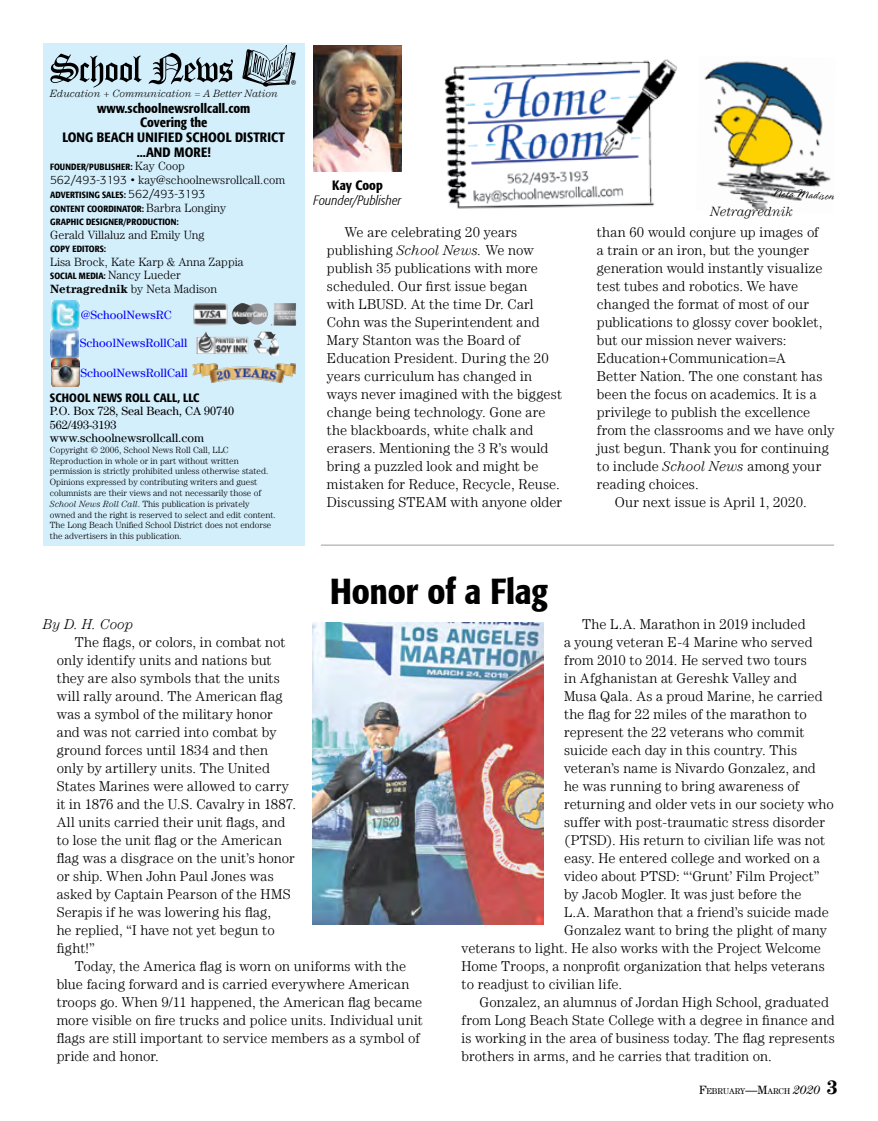
<style>
.page{position:relative;width:878px;height:1121px;background:#fff}
.page>*{position:absolute;margin:0;border:0;box-sizing:border-box;transform-origin:0 0}
.t1{font:500 condensed 36px "Formata";color:#000}
.t2{font:300 14.25px/18px "Century LT";letter-spacing:.01em;color:#000}
.t3{font:italic 300 14.25px "Century LT";color:#000}
.t4{font:500 condensed 13.5px/14.5px "Formata";color:#000;text-align:center}
.t5{font:italic 300 condensed 13.5px "Formata";letter-spacing:.005em;color:#000}
.t6{font:italic 300 13.5px "Century LT";letter-spacing:-.005em;color:#000}
.t7{font:300 12px "Century LT";color:#000}
.t8{font:12px/13.5px "Century LT";color:#000}
.t9{font:12px "Century LT";color:#00f}
.t10{font:500 condensed 12px "Formata";letter-spacing:.01em;color:#000}
.t11{font:300 12px "Spring";color:#000}
.t12{font:italic 300 10.5px "Century LT";color:#000}
.t13{font:10.05px "Myriad";color:#000}
.t14{font:300 9px/10.8px "Century LT";color:#000}
.t15{font:500 condensed 9px/13.5px "Formata";letter-spacing:.01em;color:#000}
.t16{font:8.4px "Century LT";color:#000}
.s1{font-family:"Century LT";font-weight:300;font-stretch:normal;font-size:12px}
.s2{font-family:"Formata"}
.s3{font-weight:300;font-stretch:normal;font-size:12px}
.s4{font-weight:700}
.s5{font-style:italic}
.s6{font-size:12px}
.s7{font-style:italic;font-size:12px}
.s8{font-weight:700;font-size:19.5px}
</style>
<div class="page">
<img style="left:444px;top:59px;width:233px;height:150px">
<img style="left:704px;top:61px;width:127px;height:150px">
<img style="left:313px;top:46px;width:88px;height:126px">
<div style="left:43px;top:43px;width:262px;height:503px;background:#d4effc"></div>
<img style="left:196px;top:331px;width:83px;height:24px">
<svg style="left:50px;top:54px;width:91px;height:34px"></svg>
<svg style="left:148px;top:53px;width:85px;height:31px"></svg>
<svg style="left:242px;top:46px;width:53px;height:41px"></svg>
<svg style="left:50px;top:329px;width:1px;height:28px"></svg>
<img style="left:51px;top:301px;width:29px;height:57px">
<svg style="left:52px;top:300px;width:28px;height:28px"></svg>
<svg style="left:51px;top:358px;width:29px;height:28px"></svg>
<img style="left:193px;top:302px;width:103px;height:24px">
<img style="left:313px;top:622px;width:230px;height:302px">
<img style="left:192px;top:363px;width:103px;height:21px">
<hr style="left:321px;top:544px;width:513px;height:2px;background:#bcbec0">
<p class="t13" style="left:291px;top:79px;width:7px">®</p>
<p class="t12" style="left:50px;top:87px;width:229px">Education + Communication = A Better Nation</p>
<p class="t4" style="left:62px;top:101px;width:224px">www.schoolnewsrollcall.com<br>Covering the<br>LONG BEACH UNIFIED SCHOOL DISTRICT ...AND MORE!</p>
<p class="t15" style="left:50px;top:160px;width:136px">FOUNDER/PUBLISHER: <span class="s1">Kay Coop</span></p>
<p class="t7" style="left:50px;top:172px;width:236px"><span class="s2">562/493-3193 •</span> kay@schoolnewsrollcall.com</p>
<p class="t15" style="left:50px;top:188px;width:177px">ADVERTISING SALES: <span class="s3">562/493-3193<br></span>CONTENT COORDINATOR: <span class="s1">Barbra Longiny<br></span>GRAPHIC DESIGNER/PRODUCTION:</p>
<p class="t7" style="left:50px;top:228px;width:156px">Gerald Villaluz and Emily Ung</p>
<p class="t15" style="left:50px;top:242px;width:57px">COPY EDITORS:</p>
<p class="t7" style="left:50px;top:255px;width:195px">Lisa Brock, Kate Karp &amp; Anna Zappia</p>
<p class="t15" style="left:50px;top:269px;width:132px">SOCIAL MEDIA: <span class="s1">Nancy Lueder</span></p>
<p class="t7" style="left:50px;top:282px;width:168px"><span class="s4">Netragrednik</span> by Neta Madison</p>
<p class="t9" style="left:81px;top:307px;width:92px">@SchoolNewsRC</p>
<p class="t9" style="left:80px;top:336px;width:109px">SchoolNewsRollCall</p>
<p class="t9" style="left:80px;top:365px;width:109px">SchoolNewsRollCall</p>
<p class="t10" style="left:50px;top:390px;width:151px">SCHOOL NEWS ROLL CALL, LLC</p>
<p class="t8" style="left:50px;top:404px;width:186px">P.O. Box 728, Seal Beach, CA 90740<br>562/493-3193 www.schoolnewsrollcall.com</p>
<p class="t14" style="left:50px;top:444px;width:227px">Copyright © 2006, School News Roll Call, LLC Reproduction in whole or in part without written permission is strictly prohibited unless otherwise stated.<br>Opinions expressed by contributing writers and guest columnists are their views and not necessarily those of <span class="s5">School News Roll Call</span>. This publication is privately owned and the right is reserved to select and edit content.<br>The Long Beach Unified School District does not endorse the advertisers in this publication.</p>
<p class="t4" style="left:332px;top:178px;width:52px">Kay Coop</p>
<p class="t5" style="left:313px;top:193px;width:89px">Founder/Publisher</p>
<p class="t11" style="left:772px;top:187px;width:64px;rotate:3deg">Neta Madison</p>
<p class="t6" style="left:710px;top:203px;width:84px">Netragrednik</p>
<p class="t2" style="left:327px;top:223px;width:237px;text-indent:18px">We are celebrating 20 years publishing <span class="s5">School News.</span> We now publish 35 publications with more scheduled. Our first issue began<br>with LBUSD. At the time Dr. Carl<br>Cohn was the Superintendent and<br>Mary Stanton was the Board of<br>Education President. During the 20 years curriculum has changed in ways never imagined with the biggest change being technology. Gone are the blackboards, white chalk and erasers. Mentioning the 3 R’s would bring a puzzled look and might be mistaken for Reduce, Recycle, Reuse.<br>Discussing STEAM with anyone older</p>
<p class="t2" style="left:597px;top:223px;width:223px">than 60 would conjure up images of</p>
<p class="t2" style="left:597px;top:241px;width:213px">a train or an iron, but the younger</p>
<p class="t2" style="left:597px;top:259px;width:227px">generation would instantly visualize</p>
<p class="t2" style="left:597px;top:277px;width:203px">test tubes and robotics. We have</p>
<p class="t2" style="left:597px;top:295px;width:214px">changed the format of most of our</p>
<p class="t2" style="left:597px;top:313px;width:227px">publications to glossy cover booklet,</p>
<p class="t2" style="left:597px;top:331px;width:191px">but our mission never waivers:</p>
<p class="t2" style="left:597px;top:349px;width:190px">Education+Communication=A</p>
<p class="t2" style="left:597px;top:367px;width:227px">Better Nation. The one constant has</p>
<p class="t2" style="left:597px;top:385px;width:221px">been the focus on academics. It is a</p>
<p class="t2" style="left:597px;top:403px;width:215px">privilege to publish the excellence</p>
<p class="t2" style="left:597px;top:421px;width:239px">from the classrooms and we have only</p>
<p class="t2" style="left:597px;top:439px;width:234px">just begun. Thank you for continuing</p>
<p class="t2" style="left:597px;top:457px;width:226px">to include <span class="s5">School News</span> among your</p>
<p class="t2" style="left:597px;top:475px;width:103px">reading choices.</p>
<p class="t2" style="left:615px;top:493px;width:193px">Our next issue is April 1, 2020.</p>
<h1 class="t1" style="left:330px;top:569px;width:219px">Honor of a Flag</h1>
<p class="t3" style="left:43px;top:615px;width:92px">By D. H. Coop</p>
<p class="t2" style="left:57px;top:632px;width:241px;text-indent:18px">The flags, or colors, in combat not only identify units and nations but they are also symbols that the units will rally around. The American flag was a symbol of the military honor and was not carried into combat by ground forces until 1834 and then only by artillery units. The United States Marines were allowed to carry it in 1876 and the U.S. Cavalry in 1887.<br>All units carried their unit flags, and to lose the unit flag or the American flag was a disgrace on the unit’s honor or ship. When John Paul Jones was asked by Captain Pearson of the HMS Serapis if he was lowering his flag,<br>he replied, “I have not yet begun to fight!”</p>
<p class="t2" style="left:57px;top:956px;width:367px;text-indent:18px">Today, the America flag is worn on uniforms with the blue facing forward and is carried everywhere American troops go. When 9/11 happened, the American flag became more visible on fire trucks and police units. Individual unit flags are still important to service members as a symbol of pride and honor.</p>
<p class="t2" style="left:582px;top:614px;width:225px">The L.A. Marathon in 2019 included</p>
<p class="t2" style="left:564px;top:632px;width:250px">a young veteran E-4 Marine who served</p>
<p class="t2" style="left:564px;top:650px;width:244px">from 2010 to 2014. He served two tours</p>
<p class="t2" style="left:564px;top:668px;width:234px">in Afghanistan at Gereshk Valley and</p>
<p class="t2" style="left:564px;top:686px;width:260px">Musa Qala. As a proud Marine, he carried</p>
<p class="t2" style="left:564px;top:704px;width:244px">the flag for 22 miles of the marathon to</p>
<p class="t2" style="left:564px;top:722px;width:242px">represent the 22 veterans who commit</p>
<p class="t2" style="left:564px;top:740px;width:235px">suicide each day in this country. This</p>
<p class="t2" style="left:564px;top:758px;width:253px">veteran’s name is Nivardo Gonzalez, and</p>
<p class="t2" style="left:564px;top:776px;width:236px">he was running to bring awareness of</p>
<p class="t2" style="left:564px;top:794px;width:271px">returning and older vets in our society who</p>
<p class="t2" style="left:564px;top:812px;width:262px">suffer with post-traumatic stress disorder</p>
<p class="t2" style="left:564px;top:830px;width:263px">(PTSD). His return to civilian life was not</p>
<p class="t2" style="left:564px;top:848px;width:257px">easy. He entered college and worked on a</p>
<p class="t2" style="left:564px;top:866px;width:257px">video about PTSD: “‘Grunt’ Film Project”</p>
<p class="t2" style="left:564px;top:884px;width:239px">by Jacob Mogler. It was just before the</p>
<p class="t2" style="left:564px;top:902px;width:266px">L.A. Marathon that a friend’s suicide made</p>
<p class="t2" style="left:564px;top:920px;width:264px">Gonzalez want to bring the plight of many</p>
<p class="t2" style="left:461px;top:938px;width:361px">veterans to light. He also works with the Project Welcome</p>
<p class="t2" style="left:461px;top:956px;width:365px">Home Troops, a nonprofit organization that helps veterans</p>
<p class="t2" style="left:461px;top:974px;width:162px">to readjust to civilian life.</p>
<p class="t2" style="left:479px;top:992px;width:351px">Gonzalez, an alumnus of Jordan High School, graduated</p>
<p class="t2" style="left:461px;top:1010px;width:375px">from Long Beach State College with a degree in finance and</p>
<p class="t2" style="left:461px;top:1028px;width:375px">is working in the area of business today. The flag represents</p>
<p class="t2" style="left:461px;top:1046px;width:312px">brothers in arms, and he carries that tradition on.</p>
<p class="t16" style="left:699px;top:1086px;width:140px"><span class="s6">F</span>EBRUARY<span class="s6">—M</span>ARCH <span class="s7">2020</span> <span class="s8">3</span></p>
</div>
